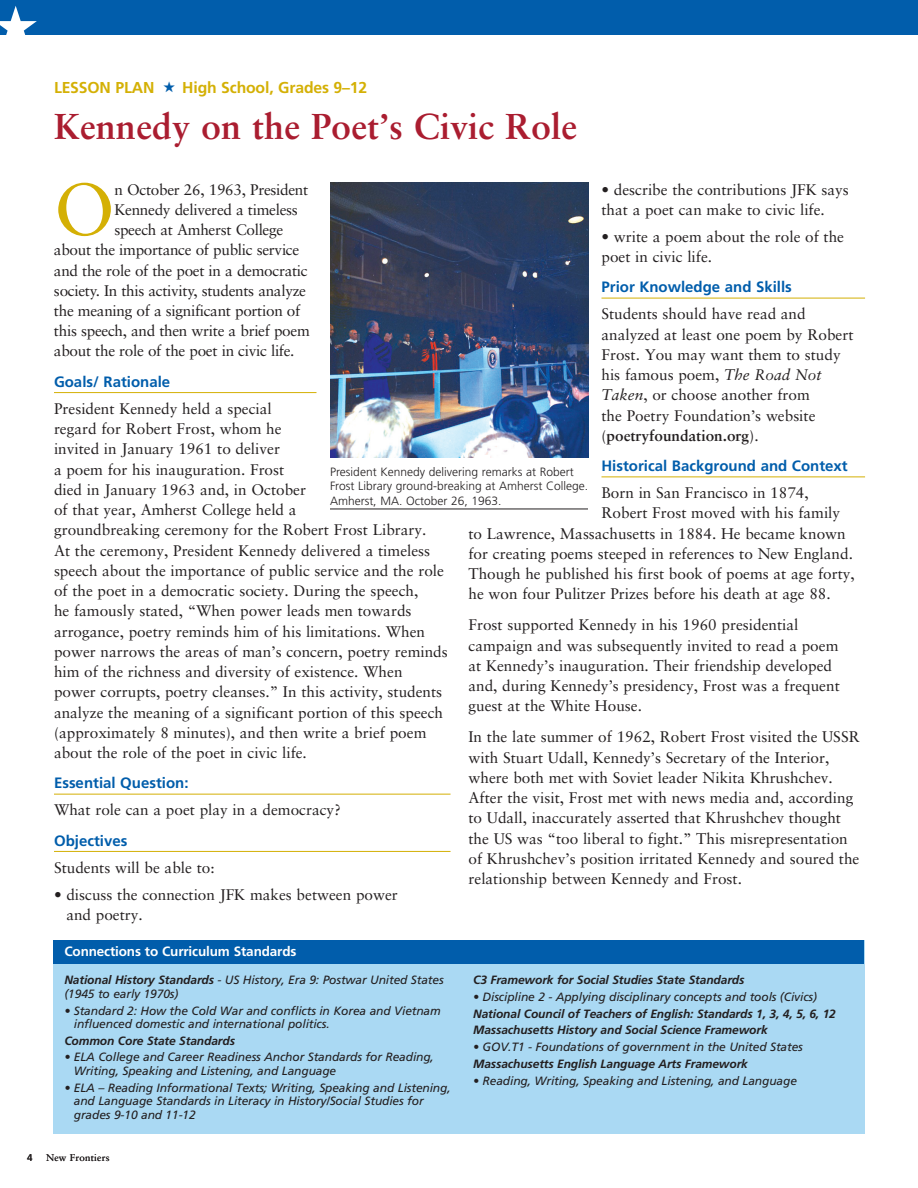
<style>
.page{position:relative;width:918px;height:1188px;background:#fff}
.page>*{position:absolute;margin:0;border:0;box-sizing:border-box;transform-origin:0 0}
.t1{font:73.35px "Sabon";color:#d4b005}
.t2{font:700 36px "Sabon";color:#aa1d30}
.t3{font:700 15.75px "Frutiger";letter-spacing:-.01em;color:#d4b005}
.t4{font:15.3px/20.2px "Sabon";color:#231f20}
.t5{font:15.3px "Sabon";letter-spacing:-.02em;color:#231f20}
.t6{font:700 15px "Frutiger";color:#015dab}
.t7{font:700 13.5px "Frutiger";letter-spacing:-.01em;color:#fff}
.t8{font:italic 12px/13.5px "Frutiger";letter-spacing:-.01em;color:#231f20}
.t9{font:italic 700 12px/16.8px "Frutiger";letter-spacing:-.01em;color:#231f20}
.t10{font:300 12px/14.4px "Frutiger";color:#231f20}
.t11{font:9.75px "Sabon";letter-spacing:.02em;color:#231f20}
.t12{font:9.75px "Frutiger";color:#231f20}
.s1{color:#015dab}
.s2{font-style:italic}
.s3{font-weight:700}
</style>
<div class="page">
<div style="left:0;top:0;width:918px;height:35px;background:#015dab"></div>
<hr style="left:54px;top:392px;width:262px;height:1px;background:#d4b005">
<hr style="left:54px;top:794px;width:397px;height:1px;background:#d4b005">
<hr style="left:54px;top:851px;width:397px;height:1px;background:#d4b005">
<hr style="left:602px;top:298px;width:263px;height:1px;background:#d4b005">
<hr style="left:602px;top:477px;width:263px;height:1px;background:#d4b005">
<div style="left:54px;top:940px;width:811px;height:194px;background:#aad9f3"></div>
<div style="left:54px;top:940px;width:810px;height:23px;background:#015dab"></div>
<img style="left:330px;top:183px;width:258px;height:274px">
<hr style="left:330px;top:509px;width:258px;height:1px;background:#231f20">
<p class="t3" style="left:54px;top:79px;width:315px">LESSON PLAN <span class="s1">★</span> High School, Grades 9–12</p>
<h2 class="t2" style="left:54px;top:104px;width:525px">Kennedy on the Poet’s Civic Role</h2>
<h1 class="t1" style="left:54px;top:166px;width:63px">O</h1>
<p class="t5" style="left:114px;top:180px;width:195px">n October 26, 1963, President</p>
<p class="t4" style="left:602px;top:179px;width:249px">• describe the contributions JFK says that a poet can make to civic life.</p>
<p class="t4" style="left:602px;top:226px;width:244px">• write a poem about the role of the poet in civic life.</p>
<p class="t6" style="left:602px;top:278px;width:192px">Prior Knowledge and Skills</p>
<p class="t4" style="left:602px;top:304px;width:254px">Students should have read and analyzed at least one poem by Robert<br>Frost. You may want them to study his famous poem, <span class="s2">The Road Not<br>Taken</span>, or choose another from<br>the Poetry Foundation’s website (<span class="s3">poetryfoundation.org</span>).</p>
<p class="t6" style="left:602px;top:457px;width:248px">Historical Background and Context</p>
<p class="t4" style="left:602px;top:483px;width:209px">Born in San Francisco in 1874,</p>
<p class="t4" style="left:602px;top:503px;width:240px">Robert Frost moved with his family</p>
<p class="t4" style="left:469px;top:523px;width:379px">to Lawrence, Massachusetts in 1884. He became known</p>
<p class="t4" style="left:469px;top:543px;width:386px">for creating poems steeped in references to New England.</p>
<p class="t4" style="left:469px;top:564px;width:388px">Though he published his first book of poems at age forty,</p>
<p class="t4" style="left:469px;top:584px;width:364px">he won four Pulitzer Prizes before his death at age 88.</p>
<p class="t4" style="left:469px;top:615px;width:373px">Frost supported Kennedy in his 1960 presidential campaign and was subsequently invited to read a poem at Kennedy’s inauguration. Their friendship developed and, during Kennedy’s presidency, Frost was a frequent guest at the White House.</p>
<p class="t4" style="left:469px;top:727px;width:393px">In the late summer of 1962, Robert Frost visited the USSR with Stuart Udall, Kennedy’s Secretary of the Interior, where both met with Soviet leader Nikita Khrushchev.<br>After the visit, Frost met with news media and, according to Udall, inaccurately asserted that Khrushchev thought the US was “too liberal to fight.” This misrepresentation of Khrushchev’s position irritated Kennedy and soured the relationship between Kennedy and Frost.</p>
<p class="t5" style="left:114px;top:200px;width:185px">Kennedy delivered a timeless</p>
<p class="t5" style="left:114px;top:221px;width:170px">speech at Amherst College</p>
<p class="t5" style="left:54px;top:241px;width:247px">about the importance of public service</p>
<p class="t5" style="left:54px;top:261px;width:255px">and the role of the poet in a democratic</p>
<p class="t5" style="left:54px;top:281px;width:254px">society. In this activity, students analyze</p>
<p class="t5" style="left:54px;top:302px;width:248px">the meaning of a significant portion of</p>
<p class="t5" style="left:54px;top:322px;width:257px">this speech, and then write a brief poem</p>
<p class="t5" style="left:54px;top:342px;width:242px">about the role of the poet in civic life.</p>
<p class="t6" style="left:54px;top:373px;width:118px">Goals/ Rationale</p>
<p class="t4" style="left:54px;top:398px;width:395px">President Kennedy held a special<br>regard for Robert Frost, whom he<br>invited in January 1961 to deliver<br>a poem for his inauguration. Frost<br>died in January 1963 and, in October<br>of that year, Amherst College held a<br>groundbreaking ceremony for the Robert Frost Library.<br>At the ceremony, President Kennedy delivered a timeless speech about the importance of public service and the role of the poet in a democratic society. During the speech,<br>he famously stated, “When power leads men towards arrogance, poetry reminds him of his limitations. When power narrows the areas of man’s concern, poetry reminds him of the richness and diversity of existence. When power corrupts, poetry cleanses.” In this activity, students analyze the meaning of a significant portion of this speech (approximately 8 minutes), and then write a brief poem about the role of the poet in civic life.</p>
<p class="t6" style="left:54px;top:774px;width:136px">Essential Question:</p>
<p class="t4" style="left:54px;top:800px;width:289px">What role can a poet play in a democracy?</p>
<p class="t6" style="left:54px;top:832px;width:75px">Objectives</p>
<p class="t4" style="left:54px;top:857px;width:162px">Students will be able to:</p>
<p class="t4" style="left:66px;top:884px;width:333px;text-indent:-12px">• discuss the connection JFK makes between power and poetry.</p>
<p class="t10" style="left:330px;top:465px;width:260px">President Kennedy delivering remarks at Robert<br>Frost Library ground-breaking at Amherst College.<br>Amherst, MA. October 26, 1963.</p>
<p class="t7" style="left:64px;top:944px;width:234px">Connections to Curriculum Standards</p>
<p class="t8" style="left:64px;top:973px;width:381px"><span class="s3">National History Standards</span> - US History, Era 9: Postwar United States (1945 to early 1970s)</p>
<p class="t8" style="left:74px;top:1004px;width:369px;text-indent:-9px">• Standard 2: How the Cold War and conflicts in Korea and Vietnam influenced domestic and international politics.</p>
<p class="t9" style="left:64px;top:1032px;width:172px">Common Core State Standards</p>
<p class="t8" style="left:74px;top:1050px;width:362px;text-indent:-9px">• ELA College and Career Readiness Anchor Standards for Reading,<br>Writing, Speaking and Listening, and Language</p>
<p class="t8" style="left:74px;top:1081px;width:378px;text-indent:-9px">• ELA – Reading Informational Texts; Writing, Speaking and Listening, and Language Standards in Literacy in History/Social Studies for grades 9-10 and 11-12</p>
<p class="t12" style="left:27px;top:1152px;width:7px">4</p>
<p class="t11" style="left:46px;top:1152px;width:65px">New Frontiers</p>
<p class="t9" style="left:473px;top:972px;width:273px">C3 Framework for Social Studies State Standards</p>
<p class="t8" style="left:473px;top:990px;width:345px">• Discipline 2 - Applying disciplinary concepts and tools (Civics)</p>
<p class="t9" style="left:473px;top:1005px;width:364px">National Council of Teachers of English: Standards 1, 3, 4, 5, 6, 12<br>Massachusetts History and Social Science Framework</p>
<p class="t8" style="left:473px;top:1040px;width:331px">• GOV.T1 - Foundations of government in the United States</p>
<p class="t9" style="left:473px;top:1055px;width:276px">Massachusetts English Language Arts Framework</p>
<p class="t8" style="left:473px;top:1074px;width:325px">• Reading, Writing, Speaking and Listening, and Language</p>
</div>
